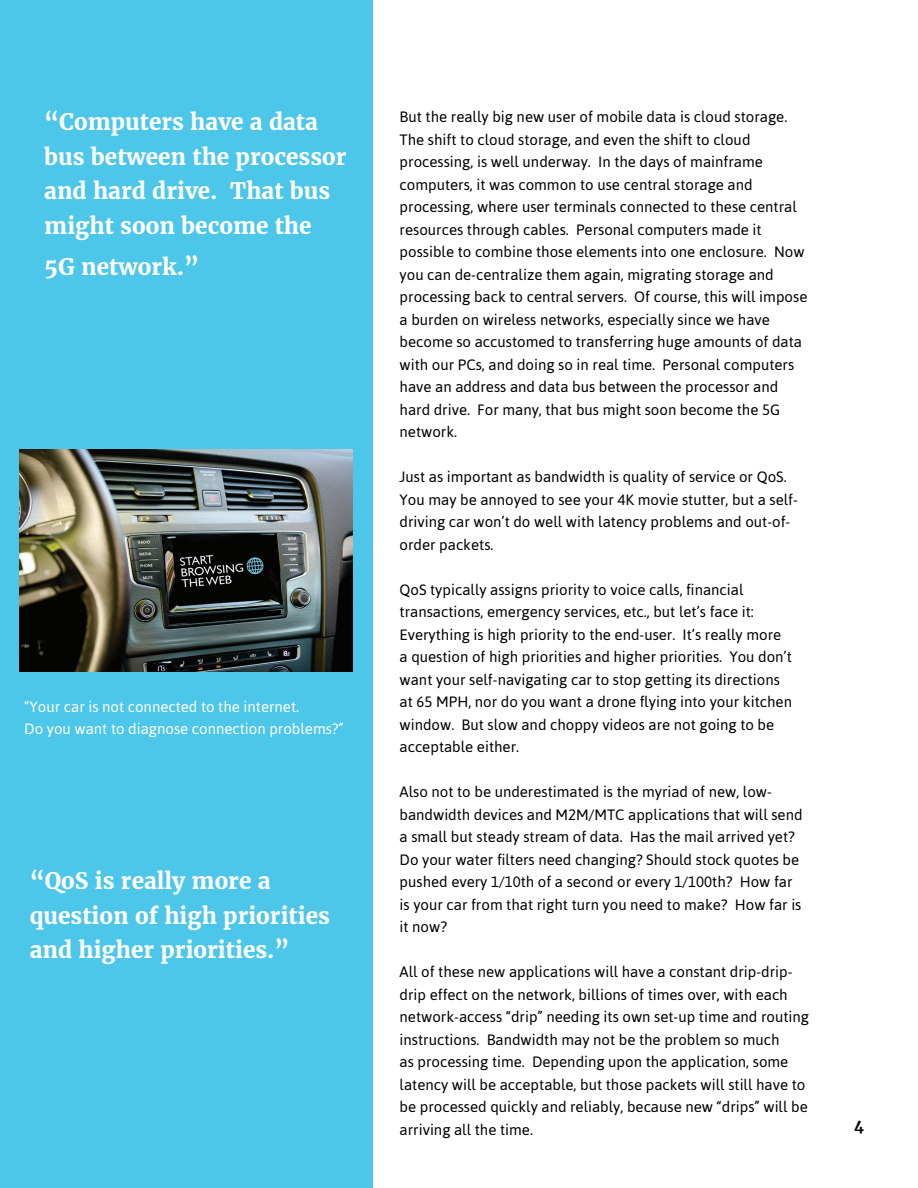
<style>
.page{position:relative;width:918px;height:1188px;background:#fff}
.page>*{position:absolute;margin:0;border:0;box-sizing:border-box;transform-origin:0 0}
.Subheads{font:700 22.5px/34.5px "Merriweather";color:#fff}
.t1{font:15px/22.5px "Asap";color:#000}
.t2{font:15px "Asap";color:#fff}
.t3{font:700 15px "Merriweather";color:#040503}
</style>
<div class="page">
<div style="left:0;top:0;width:373px;height:1188px;background:#4dc7e9"></div>
<img style="left:20px;top:449px;width:333px;height:222px">
<p class="Subheads" style="left:44px;top:105px;width:304px">“Computers have a data bus between the processor and hard drive. That bus might soon become the</p>
<p class="Subheads" style="left:44px;top:250px;width:156px">5G network.”</p>
<p class="t2" style="left:24px;top:698px;width:276px">“Your car is not connected to the internet.</p>
<p class="t2" style="left:24px;top:720px;width:321px">Do you want to diagnose connection problems?”</p>
<p class="Subheads" style="left:30px;top:864px;width:302px">“QoS is really more a question of high priorities and higher priorities.”</p>
<p class="t1" style="left:400px;top:105px;width:409px">But the really big new user of mobile data is cloud storage.<br>The shift to cloud storage, and even the shift to cloud processing, is well underway. In the days of mainframe computers, it was common to use central storage and processing, where user terminals connected to these central resources through cables. Personal computers made it possible to combine those elements into one enclosure. Now you can de-centralize them again, migrating storage and processing back to central servers. Of course, this will impose a burden on wireless networks, especially since we have become so accustomed to transferring huge amounts of data with our PCs, and doing so in real time. Personal computers have an address and data bus between the processor and hard drive. For many, that bus might soon become the 5G network.</p>
<p class="t1" style="left:400px;top:465px;width:400px">Just as important as bandwidth is quality of service or QoS.<br>You may be annoyed to see your 4K movie stutter, but a self&shy;driving car won’t do well with latency problems and out-of&shy;order packets.</p>
<p class="t1" style="left:400px;top:578px;width:394px">QoS typically assigns priority to voice calls, financial transactions, emergency services, etc., but let’s face it:<br>Everything is high priority to the end-user. It’s really more a question of high priorities and higher priorities. You don’t want your self-navigating car to stop getting its directions at 65 MPH, nor do you want a drone flying into your kitchen window. But slow and choppy videos are not going to be acceptable either.</p>
<p class="t1" style="left:400px;top:780px;width:404px">Also not to be underestimated is the myriad of new, low&shy;bandwidth devices and M2M/MTC applications that will send a small but steady stream of data. Has the mail arrived yet?<br>Do your water filters need changing? Should stock quotes be pushed every 1/10th of a second or every 1/100th? How far</p>
<p class="t1" style="left:400px;top:893px;width:403px">is your car from that right turn you need to make? How far is it now?</p>
<p class="t1" style="left:400px;top:960px;width:411px">All of these new applications will have a constant drip-drip&shy;drip effect on the network, billions of times over, with each network-access “drip” needing its own set-up time and routing instructions. Bandwidth may not be the problem so much<br>as processing time. Depending upon the application, some latency will be acceptable, but those packets will still have to be processed quickly and reliably, because new “drips” will be arriving all the time.</p>
<p class="t3" style="left:854px;top:1117px;width:11px">4</p>
</div>
